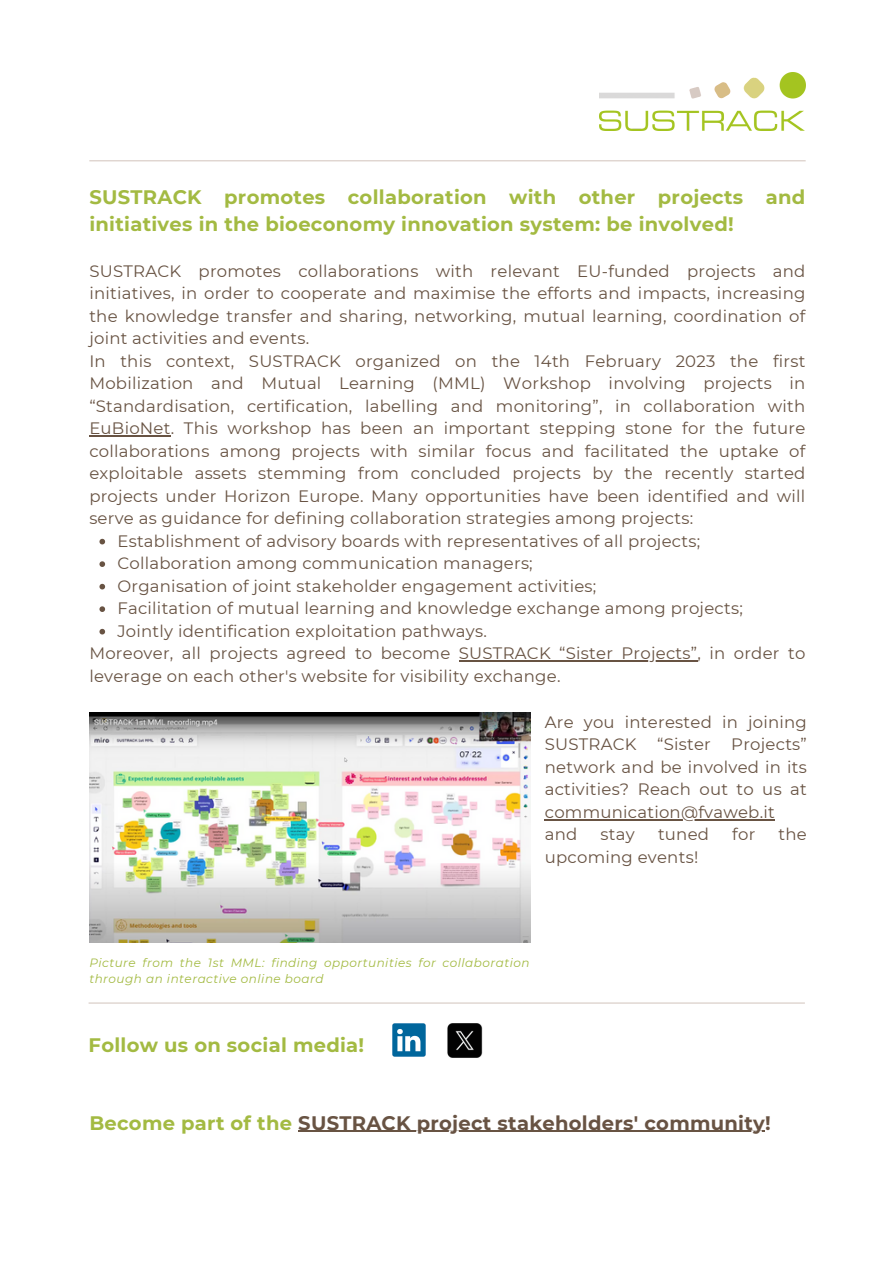
<style>
.page{position:relative;width:893px;height:1264px;background:#fff}
.page>*{position:absolute;margin:0;border:0;box-sizing:border-box;transform-origin:0 0}
.t1{font:700 19.5px/27px "Montserrat";letter-spacing:.015em;color:#a3ba42}
.t2{font:700 19.5px "Montserrat";letter-spacing:.015em;color:#685343}
.t3{font:16.5px/22.5px "Montserrat";letter-spacing:.015em;color:#685343;text-align:justify}
.t4{font:italic 12px/16px "Montserrat";letter-spacing:.04em;color:#a3ba42}
.s1{color:#a3ba42}
</style>
<div class="page">
<img style="left:599px;top:72px;width:206px;height:59px">
<hr style="left:89px;top:160px;width:716px;height:1px;background:#d7cac3">
<hr style="left:89px;top:435px;width:82px;height:1px;background:#685343">
<svg style="left:99px;top:539px;width:6px;height:5px"></svg>
<svg style="left:99px;top:561px;width:6px;height:6px"></svg>
<svg style="left:99px;top:584px;width:6px;height:5px"></svg>
<svg style="left:99px;top:606px;width:6px;height:6px"></svg>
<svg style="left:99px;top:629px;width:6px;height:5px"></svg>
<hr style="left:459px;top:660px;width:238px;height:1px;background:#685343">
<img style="left:89px;top:712px;width:441px;height:230px">
<hr style="left:89px;top:1002px;width:715px;height:1px;background:#d7cac3">
<img style="left:392px;top:1023px;width:34px;height:34px">
<img style="left:447px;top:1023px;width:35px;height:35px">
<hr style="left:544px;top:819px;width:231px;height:1px;background:#685343">
<hr style="left:298px;top:1130px;width:467px;height:1px;background:#685343">
<p class="t1" style="left:89px;top:183px;width:717px">SUSTRACK promotes collaboration with other projects and initiatives in the bioeconomy innovation system: be involved!</p>
<p class="t3" style="left:89px;top:259px;width:717px">SUSTRACK promotes collaborations with relevant EU-funded projects and initiatives, in order to cooperate and maximise the efforts and impacts, increasing the knowledge transfer and sharing, networking, mutual learning, coordination of joint activities and events.</p>
<p class="t3" style="left:89px;top:349px;width:717px">In this context, SUSTRACK organized on the 14th February 2023 the first Mobilization and Mutual Learning (MML) Workshop involving projects in “Standardisation, certification, labelling and monitoring”, in collaboration with EuBioNet. This workshop has been an important stepping stone for the future collaborations among projects with similar focus and facilitated the uptake of exploitable assets stemming from concluded projects by the recently started projects under Horizon Europe. Many opportunities have been identified and will serve as guidance for defining collaboration strategies among projects:</p>
<p class="t3" style="left:117px;top:529px;width:584px">Establishment of advisory boards with representatives of all projects;</p>
<p class="t3" style="left:117px;top:552px;width:417px">Collaboration among communication managers;</p>
<p class="t3" style="left:117px;top:574px;width:480px">Organisation of joint stakeholder engagement activities;</p>
<p class="t3" style="left:117px;top:597px;width:627px">Facilitation of mutual learning and knowledge exchange among projects;</p>
<p class="t3" style="left:117px;top:619px;width:371px">Jointly identification exploitation pathways.</p>
<p class="t3" style="left:89px;top:642px;width:717px">Moreover, all projects agreed to become SUSTRACK “Sister Projects”, in order to leverage on each other's website for visibility exchange.</p>
<p class="t3" style="left:544px;top:710px;width:263px;text-align:left">Are you interested in joining<br>SUSTRACK “Sister Projects” network and be involved in its activities? Reach out to us at communication@fvaweb.it and</p>
<p class="t3" style="left:600px;top:823px;width:36px">stay</p>
<p class="t3" style="left:658px;top:823px;width:53px">tuned</p>
<p class="t3" style="left:732px;top:823px;width:25px">for</p>
<p class="t3" style="left:778px;top:823px;width:30px">the</p>
<p class="t3" style="left:544px;top:845px;width:155px">upcoming events!</p>
<p class="t4" style="left:89px;top:954px;width:442px">Picture from the 1st MML: finding opportunities for collaboration through an interactive online board</p>
<p class="t1" style="left:89px;top:1031px;width:277px">Follow us on social media!</p>
<p class="t2" style="left:89px;top:1110px;width:683px"><span class="s1">Become part of the</span> SUSTRACK project stakeholders' community!</p>
</div>
